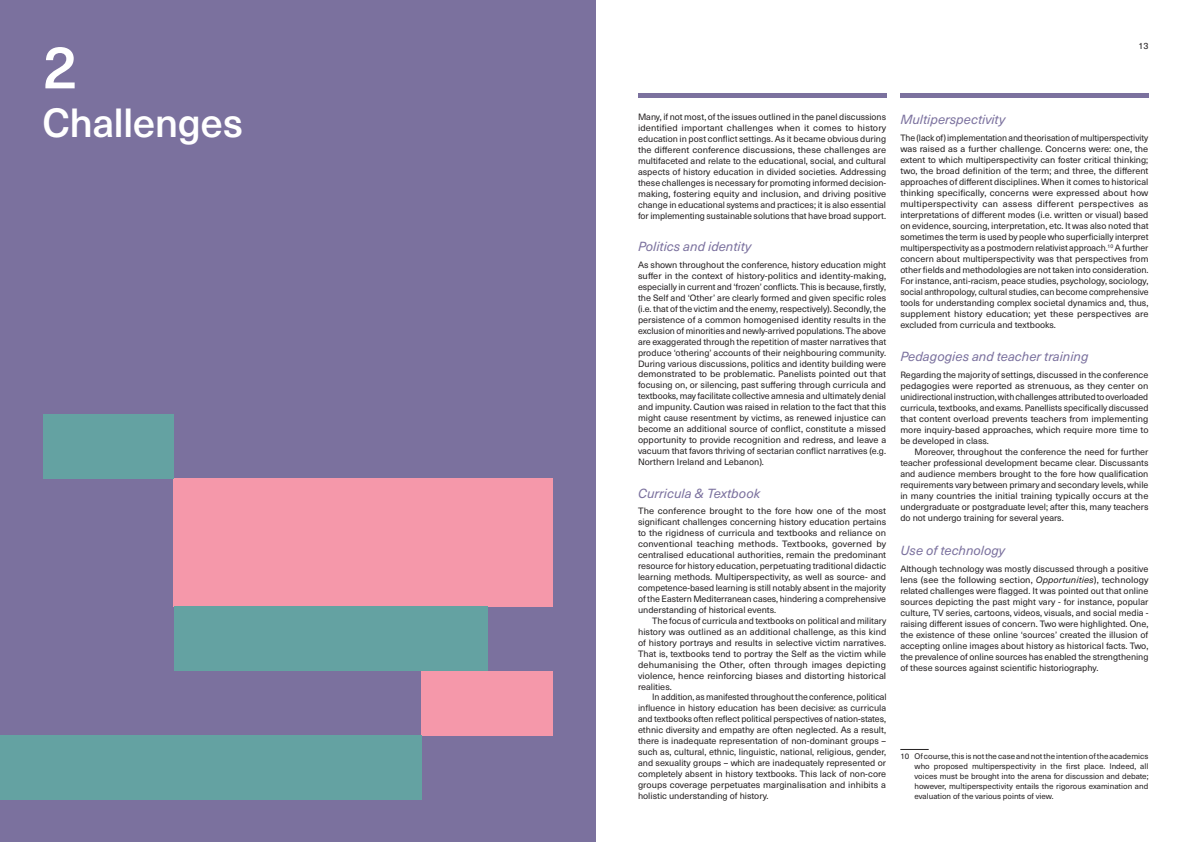
<style>
.page{position:relative;width:1191px;height:842px;background:#fff}
.page>*{position:absolute;margin:0;border:0;box-sizing:border-box;transform-origin:0 0}
.t1{font:500 60px "Neue Haas Unica W1 G";color:#fff}
.t2{font:500 40px "Neue Haas Unica W1 G";letter-spacing:-.015em;color:#fff}
.t3{font:italic 13px "Neue Haas Unica W1 G";color:#7b719e}
.t4{font:9px/10.9px "Neue Haas Unica W1 G";color:#231f20;text-align:justify}
.t5{font:8px/10px "Neue Haas Unica W1 G";color:#231f20;text-align:justify}
.s1{font-style:italic}
</style>
<div class="page">
<svg style="left:900px;top:749px;width:28px;height:1px"></svg>
<div style="left:0;top:0;width:595px;height:842px;background:#7b719e"></div>
<div style="left:174px;top:478px;width:379px;height:129px;background:#f598aa"></div>
<div style="left:422px;top:671px;width:131px;height:64px;background:#f598aa"></div>
<div style="left:43px;top:414px;width:131px;height:64px;background:#64a2a2"></div>
<div style="left:174px;top:607px;width:313px;height:64px;background:#64a2a2"></div>
<div style="left:0;top:735px;width:422px;height:64px;background:#64a2a2"></div>
<hr style="left:638px;top:93px;width:248px;height:4px;background:#7b719e">
<hr style="left:900px;top:93px;width:248px;height:4px;background:#7b719e">
<h1 class="t1" style="left:43px;top:22px;width:36px">2</h1>
<h2 class="t2" style="left:43px;top:93px;width:202px">Challenges</h2>
<p class="t4" style="left:1138px;top:40px;width:12px">13</p>
<p class="t4" style="left:638px;top:111px;width:250px">Many, if not most, of the issues outlined in the panel discussions identified important challenges when it comes to history education in post conflict settings. As it became obvious during the different conference discussions, these challenges are multifaceted and relate to the educational, social, and cultural aspects of history education in divided societies. Addressing these challenges is necessary for promoting informed decision&shy;making, fostering equity and inclusion, and driving positive change in educational systems and practices; it is also essential for implementing sustainable solutions that have broad support.</p>
<h3 class="t3" style="left:638px;top:237px;width:115px">Politics and identity</h3>
<p class="t4" style="left:638px;top:259px;width:250px">As shown throughout the conference, history education might suffer in the context of history-politics and identity-making, especially in current and ‘frozen’ conflicts. This is because, firstly, the Self and ‘Other’ are clearly formed and given specific roles (i.e. that of the victim and the enemy, respectively). Secondly, the persistence of a common homogenised identity results in the exclusion of minorities and newly-arrived populations. The above are exaggerated through the repetition of master narratives that produce ‘othering’ accounts of their neighbouring community.<br>During various discussions, politics and identity building were demonstrated to be problematic. Panelists pointed out that focusing on, or silencing, past suffering through curricula and textbooks, may facilitate collective amnesia and ultimately denial and impunity. Caution was raised in relation to the fact that this might cause resentment by victims, as renewed injustice can become an additional source of conflict, constitute a missed opportunity to provide recognition and redress, and leave a vacuum that favors thriving of sectarian conflict narratives (e.g.<br>Northern Ireland and Lebanon).</p>
<h3 class="t3" style="left:638px;top:484px;width:124px">Curricula &amp; Textbook</h3>
<p class="t4" style="left:638px;top:505px;width:250px">The conference brought to the fore how one of the most significant challenges concerning history education pertains to the rigidness of curricula and textbooks and reliance on conventional teaching methods. Textbooks, governed by centralised educational authorities, remain the predominant resource for history education, perpetuating traditional didactic learning methods. Multiperspectivity, as well as source- and competence-based learning is still notably absent in the majority of the Eastern Mediterranean cases, hindering a comprehensive understanding of historical events.</p>
<p class="t4" style="left:638px;top:615px;width:250px;text-indent:14px">The focus of curricula and textbooks on political and military history was outlined as an additional challenge, as this kind of history portrays and results in selective victim narratives.<br>That is, textbooks tend to portray the Self as the victim while dehumanising the Other, often through images depicting violence, hence reinforcing biases and distorting historical realities.</p>
<p class="t4" style="left:638px;top:691px;width:250px;text-indent:14px">In addition, as manifested throughout the conference, political influence in history education has been decisive: as curricula and textbooks often reflect political perspectives of nation-states, ethnic diversity and empathy are often neglected. As a result, there is inadequate representation of non-dominant groups – such as, cultural, ethnic, linguistic, national, religious, gender, and sexuality groups – which are inadequately represented or completely absent in history textbooks. This lack of non-core groups coverage perpetuates marginalisation and inhibits a holistic understanding of history.</p>
<h3 class="t3" style="left:900px;top:110px;width:106px">Multiperspectivity</h3>
<p class="t4" style="left:900px;top:132px;width:250px">The (lack of) implementation and theorisation of multiperspectivity was raised as a further challenge. Concerns were: one, the extent to which multiperspectivity can foster critical thinking; two, the broad definition of the term; and three, the different approaches of different disciplines. When it comes to historical thinking specifically, concerns were expressed about how multiperspectivity can assess different perspectives as interpretations of different modes (i.e. written or visual) based on evidence, sourcing, interpretation, etc. It was also noted that sometimes the term is used by people who superficially interpret multiperspectivity as a postmodern relativist approach.<sup>10</sup> A further concern about multiperspectivity was that perspectives from other fields and methodologies are not taken into consideration.<br>For instance, anti-racism, peace studies, psychology, sociology, social anthropology, cultural studies, can become comprehensive tools for understanding complex societal dynamics and, thus, supplement history education; yet these perspectives are excluded from curricula and textbooks.</p>
<h3 class="t3" style="left:900px;top:347px;width:190px">Pedagogies and teacher training</h3>
<p class="t4" style="left:900px;top:369px;width:250px">Regarding the majority of settings, discussed in the conference pedagogies were reported as strenuous, as they center on unidirectional instruction, with challenges attributed to overloaded curricula, textbooks, and exams. Panellists specifically discussed that content overload prevents teachers from implementing more inquiry-based approaches, which require more time to be developed in class.</p>
<p class="t4" style="left:900px;top:446px;width:250px;text-indent:14px">Moreover, throughout the conference the need for further teacher professional development became clear. Discussants and audience members brought to the fore how qualification requirements vary between primary and secondary levels, while in many countries the initial training typically occurs at the undergraduate or postgraduate level; after this, many teachers do not undergo training for several years.</p>
<h3 class="t3" style="left:900px;top:541px;width:106px">Use of technology</h3>
<p class="t4" style="left:900px;top:562px;width:250px">Although technology was mostly discussed through a positive lens (see the following section, <span class="s1">Opportunities</span>), technology related challenges were flagged. It was pointed out that online sources depicting the past might vary - for instance, popular culture, TV series, cartoons, videos, visuals, and social media - raising different issues of concern. Two were highlighted. One, the existence of these online ‘sources’ created the illusion of accepting online images about history as historical facts. Two, the prevalence of online sources has enabled the strengthening of these sources against scientific historiography.</p>
<p class="t5" style="left:914px;top:751px;width:235px;text-indent:-14px">10 Of course, this is not the case and not the intention of the academics who proposed multiperspectivity in the first place. Indeed, all voices must be brought into the arena for discussion and debate; however, multiperspectivity entails the rigorous examination and evaluation of the various points of view.</p>
</div>
